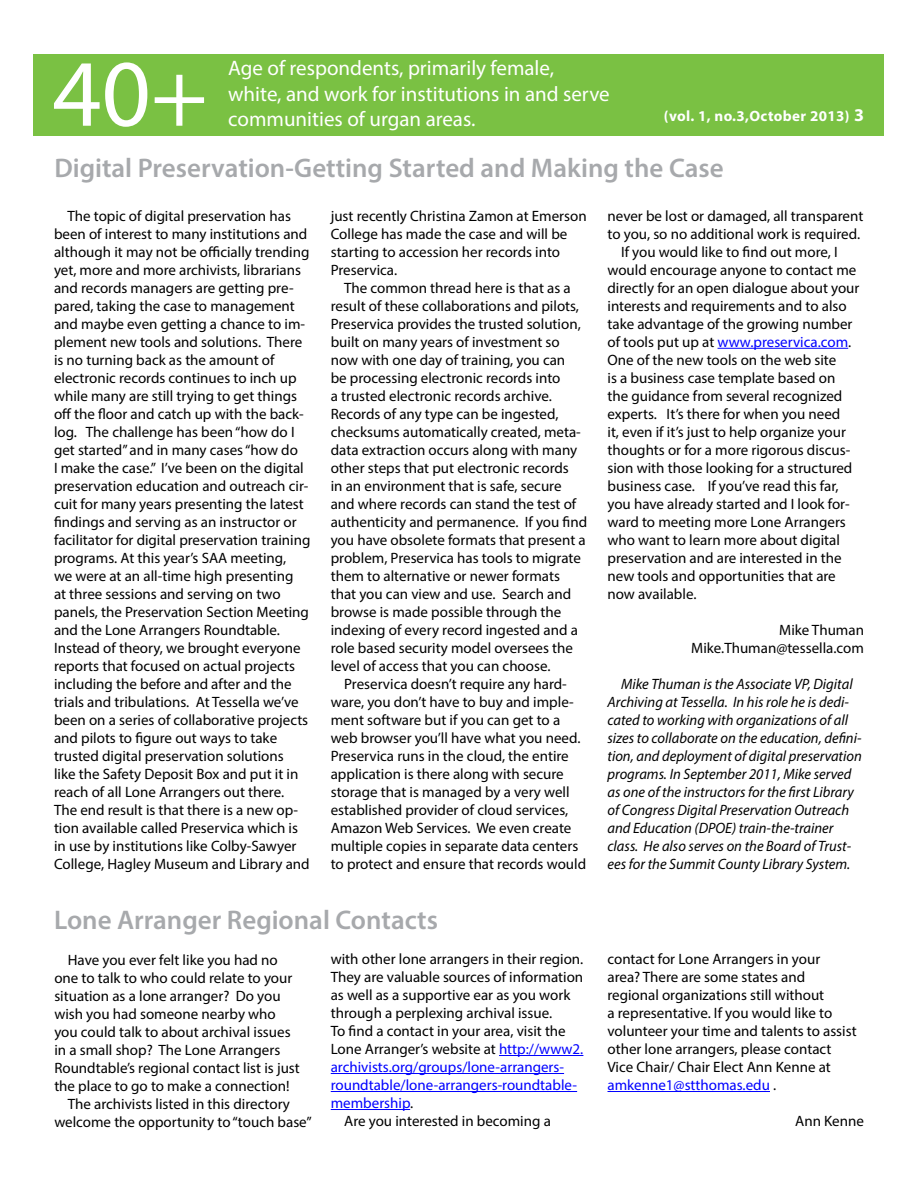
<style>
.page{position:relative;width:918px;height:1188px;background:#fff}
.page>*{position:absolute;margin:0;border:0;box-sizing:border-box;transform-origin:0 0}
.t1{font:95.85px "Myriad Pro";color:#fff}
.t2{font:600 27px "Myriad Pro";color:#a7a9ac}
.t3{font:21px/25.2px "Myriad Pro";color:#fff}
.t4{font:15px/18px "Myriad Pro";color:#000}
.t5{font:italic 15px/18px "Myriad Pro";color:#000}
.t6{font:15px "Myriad Pro";color:#00f}
.t7{font:700 15px "Myriad Pro";letter-spacing:.025em;color:#fff}
.s1{font-size:18px}
.s2{color:#000}
.s3{color:#00f}
</style>
<div class="page">
<div style="left:34px;top:54px;width:850px;height:81px;background:#7ac143"></div>
<hr style="left:718px;top:348px;width:130px;height:1px;background:#00f">
<hr style="left:499px;top:1055px;width:84px;height:1px;background:#00f">
<hr style="left:331px;top:1073px;width:233px;height:1px;background:#00f">
<hr style="left:331px;top:1091px;width:246px;height:1px;background:#00f">
<hr style="left:331px;top:1109px;width:79px;height:1px;background:#00f">
<hr style="left:608px;top:1091px;width:162px;height:1px;background:#00f">
<h1 class="t1" style="left:53px;top:34px;width:157px">40+</h1>
<h3 class="t3" style="left:228px;top:55px;width:383px">Age of respondents, primarily female, white, and work for institutions in and serve communities of urgan areas.</h3>
<p class="t7" style="left:664px;top:107px;width:202px">(vol. 1, no.3,October 2013) <span class="s1">3</span></p>
<h2 class="t2" style="left:54px;top:151px;width:671px">Digital Preservation-Getting Started and Making the Case</h2>
<p class="t4" style="left:331px;top:207px;width:257px">just recently Christina Zamon at Emerson<br>College has made the case and will be starting to accession her records into<br>Preservica.</p>
<p class="t4" style="left:331px;top:279px;width:258px;text-indent:14px">The common thread here is that as a result of these collaborations and pilots, Preservica provides the trusted solution, built on many years of investment so now with one day of training, you can<br>be processing electronic records into<br>a trusted electronic records archive.<br>Records of any type can be ingested, checksums automatically created, meta&shy;data extraction occurs along with many other steps that put electronic records<br>in an environment that is safe, secure and where records can stand the test of authenticity and permanence. If you find you have obsolete formats that present a problem, Preservica has tools to migrate them to alternative or newer formats that you can view and use. Search and browse is made possible through the indexing of every record ingested and a role based security model oversees the level of access that you can choose.</p>
<p class="t4" style="left:331px;top:675px;width:257px;text-indent:14px">Preservica doesn’t require any hard&shy;ware, you don’t have to buy and imple&shy;ment software but if you can get to a web browser you’ll have what you need.<br>Preservica runs in the cloud, the entire application is there along with secure storage that is managed by a very well established provider of cloud services, Amazon Web Services. We even create multiple copies in separate data centers to protect and ensure that records would</p>
<p class="t4" style="left:54px;top:207px;width:258px;text-indent:14px">The topic of digital preservation has been of interest to many institutions and although it may not be officially trending yet, more and more archivists, librarians and records managers are getting pre&shy;pared, taking the case to management and maybe even getting a chance to im&shy;plement new tools and solutions. There is no turning back as the amount of electronic records continues to inch up while many are still trying to get things off the floor and catch up with the back&shy;log. The challenge has been “how do I get started” and in many cases “how do<br>I make the case.” I’ve been on the digital preservation education and outreach cir&shy;cuit for many years presenting the latest findings and serving as an instructor or facilitator for digital preservation training programs. At this year’s SAA meeting,<br>we were at an all-time high presenting<br>at three sessions and serving on two panels, the Preservation Section Meeting and the Lone Arrangers Roundtable.<br>Instead of theory, we brought everyone reports that focused on actual projects including the before and after and the trials and tribulations. At Tessella we’ve been on a series of collaborative projects and pilots to figure out ways to take trusted digital preservation solutions<br>like the Safety Deposit Box and put it in reach of all Lone Arrangers out there.<br>The end result is that there is a new op&shy;tion available called Preservica which is in use by institutions like Colby-Sawyer College, Hagley Museum and Library and</p>
<p class="t4" style="left:608px;top:207px;width:257px">never be lost or damaged, all transparent</p>
<p class="t4" style="left:608px;top:225px;width:254px">to you, so no additional work is required.</p>
<p class="t4" style="left:621px;top:243px;width:218px">If you would like to find out more, I</p>
<p class="t4" style="left:608px;top:261px;width:250px">would encourage anyone to contact me</p>
<p class="t4" style="left:608px;top:279px;width:253px">directly for an open dialogue about your</p>
<p class="t4" style="left:608px;top:297px;width:241px">interests and requirements and to also</p>
<p class="t4" style="left:608px;top:315px;width:246px">take advantage of the growing number</p>
<p class="t6" style="left:608px;top:332px;width:245px"><span class="s2">of tools put up at</span> www.preservica.com<span class="s2">.</span></p>
<p class="t4" style="left:608px;top:351px;width:230px">One of the new tools on the web site</p>
<p class="t4" style="left:608px;top:369px;width:229px">is a business case template based on</p>
<p class="t4" style="left:608px;top:387px;width:236px">the guidance from several recognized</p>
<p class="t4" style="left:608px;top:405px;width:234px">experts. It’s there for when you need</p>
<p class="t4" style="left:608px;top:423px;width:240px">it, even if it’s just to help organize your</p>
<p class="t4" style="left:608px;top:441px;width:244px">thoughts or for a more rigorous discus-</p>
<p class="t4" style="left:608px;top:459px;width:246px">sion with those looking for a structured</p>
<p class="t4" style="left:608px;top:477px;width:233px">business case. If you’ve read this far,</p>
<p class="t4" style="left:608px;top:495px;width:244px">you have already started and I look for-</p>
<p class="t4" style="left:608px;top:513px;width:240px">ward to meeting more Lone Arrangers</p>
<p class="t4" style="left:608px;top:531px;width:234px">who want to learn more about digital</p>
<p class="t4" style="left:608px;top:549px;width:236px">preservation and are interested in the</p>
<p class="t4" style="left:608px;top:567px;width:230px">new tools and opportunities that are</p>
<p class="t4" style="left:608px;top:585px;width:90px">now available.</p>
<p class="t4" style="left:691px;top:621px;width:174px;text-align:right">Mike Thuman<br>Mike.Thuman@tessella.com</p>
<p class="t5" style="left:607px;top:674px;width:256px;text-indent:14px">Mike Thuman is the Associate VP, Digital Archiving at Tessella. In his role he is dedi&shy;cated to working with organizations of all sizes to collaborate on the education, defini&shy;tion, and deployment of digital preservation programs. In September 2011, Mike served as one of the instructors for the first Library of Congress Digital Preservation Outreach and Education (DPOE) train-the-trainer class. He also serves on the Board of Trust&shy;ees for the Summit County Library System.</p>
<h2 class="t2" style="left:54px;top:903px;width:385px">Lone Arranger Regional Contacts</h2>
<p class="t4" style="left:331px;top:950px;width:254px">with other lone arrangers in their region.</p>
<p class="t4" style="left:331px;top:968px;width:254px">They are valuable sources of information</p>
<p class="t4" style="left:331px;top:986px;width:241px">as well as a supportive ear as you work</p>
<p class="t4" style="left:331px;top:1004px;width:223px">through a perplexing archival issue.</p>
<p class="t4" style="left:331px;top:1022px;width:237px">To find a contact in your area, visit the</p>
<p class="t4" style="left:331px;top:1040px;width:254px">Lone Arranger’s website at <span class="s3">http://www2.</span></p>
<p class="t6" style="left:331px;top:1058px;width:235px">archivists.org/groups/lone-arrangers-</p>
<p class="t6" style="left:331px;top:1076px;width:248px">roundtable/lone-arrangers-roundtable-</p>
<p class="t6" style="left:331px;top:1094px;width:84px">membership<span class="s2">.</span></p>
<p class="t4" style="left:344px;top:1112px;width:208px">Are you interested in becoming a</p>
<p class="t4" style="left:68px;top:950px;width:211px">Have you ever felt like you had no</p>
<p class="t4" style="left:54px;top:968px;width:240px">one to talk to who could relate to your</p>
<p class="t4" style="left:54px;top:986px;width:228px">situation as a lone arranger? Do you</p>
<p class="t4" style="left:54px;top:1004px;width:223px">wish you had someone nearby who</p>
<p class="t4" style="left:54px;top:1022px;width:238px">you could talk to about archival issues</p>
<p class="t4" style="left:54px;top:1040px;width:227px">in a small shop? The Lone Arrangers</p>
<p class="t4" style="left:54px;top:1058px;width:247px">Roundtable’s regional contact list is just</p>
<p class="t4" style="left:54px;top:1076px;width:237px">the place to go to make a connection!</p>
<p class="t4" style="left:68px;top:1094px;width:224px">The archivists listed in this directory</p>
<p class="t4" style="left:54px;top:1112px;width:259px">welcome the opportunity to “touch base”</p>
<p class="t4" style="left:608px;top:950px;width:251px">contact for Lone Arrangers in your area? There are some states and regional organizations still without<br>a representative. If you would like to volunteer your time and talents to assist other lone arrangers, please contact Vice Chair/ Chair Elect Ann Kenne at <span class="s3">amkenne1@stthomas.edu</span> .</p>
<p class="t4" style="left:795px;top:1112px;width:70px">Ann Kenne</p>
</div>
